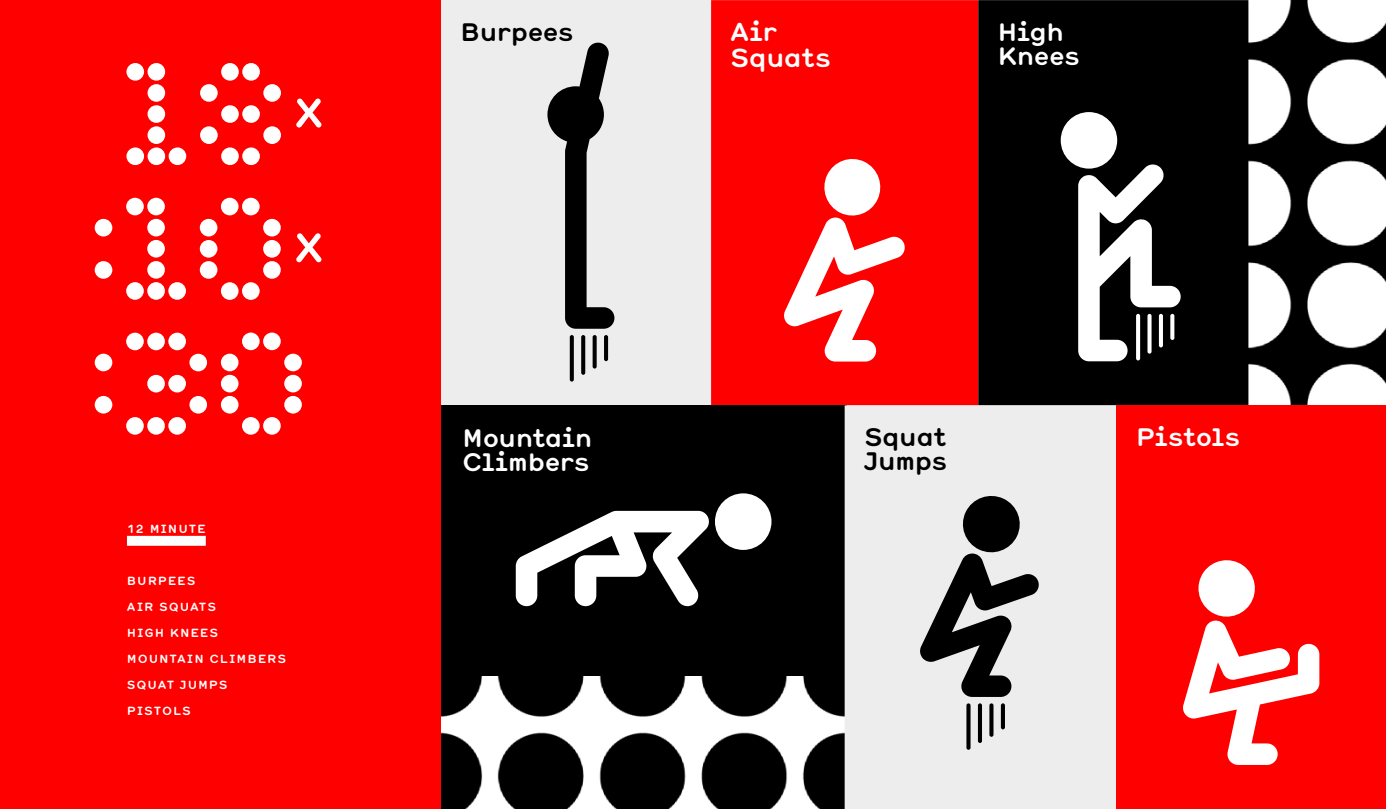
<style>
.page{position:relative;width:1386px;height:809px;background:#fff}
.page>*{position:absolute;margin:0;border:0;box-sizing:border-box;transform-origin:0 0}
.t1{font:700 25.2px/25.2px "Hermes";letter-spacing:-.025em;color:#fff}
.t2{font:700 24.5px/24.5px "Hermes";letter-spacing:-.03em;color:#fff}
.t3{font:700 24.5px/24.5px "Hermes";letter-spacing:-.025em;color:#000}
.t4{font:700 11.55px "Hermes";letter-spacing:.075em;color:#fff}
</style>
<div class="page">
<div style="left:0;top:0;width:441px;height:808px;background:#f00"></div>
<div style="left:127px;top:536px;width:79px;height:9px;background:#fff"></div>
<svg style="left:296px;top:233px;width:25px;height:29px"></svg>
<div style="left:242px;top:63px;width:18px;height:18px;background:#fff;border-radius:50%"></div>
<div style="left:221px;top:63px;width:18px;height:18px;background:#fff;border-radius:50%"></div>
<div style="left:263px;top:84px;width:18px;height:18px;background:#fff;border-radius:50%"></div>
<div style="left:242px;top:105px;width:18px;height:18px;background:#fff;border-radius:50%"></div>
<div style="left:221px;top:105px;width:18px;height:18px;background:#fff;border-radius:50%"></div>
<div style="left:221px;top:147px;width:18px;height:18px;background:#fff;border-radius:50%"></div>
<div style="left:200px;top:126px;width:18px;height:18px;background:#fff;border-radius:50%"></div>
<div style="left:200px;top:84px;width:18px;height:18px;background:#fff;border-radius:50%"></div>
<div style="left:242px;top:147px;width:18px;height:18px;background:#fff;border-radius:50%"></div>
<div style="left:263px;top:126px;width:18px;height:18px;background:#fff;border-radius:50%"></div>
<svg style="left:296px;top:99px;width:25px;height:28px"></svg>
<div style="left:148px;top:105px;width:17px;height:18px;background:#fff;border-radius:50%"></div>
<div style="left:148px;top:84px;width:17px;height:18px;background:#fff;border-radius:50%"></div>
<div style="left:148px;top:63px;width:17px;height:18px;background:#fff;border-radius:50%"></div>
<div style="left:148px;top:126px;width:17px;height:18px;background:#fff;border-radius:50%"></div>
<div style="left:126px;top:63px;width:18px;height:18px;background:#fff;border-radius:50%"></div>
<div style="left:126px;top:147px;width:18px;height:18px;background:#fff;border-radius:50%"></div>
<div style="left:148px;top:147px;width:17px;height:18px;background:#fff;border-radius:50%"></div>
<div style="left:169px;top:147px;width:17px;height:18px;background:#fff;border-radius:50%"></div>
<div style="left:147px;top:240px;width:18px;height:17px;background:#fff;border-radius:50%"></div>
<div style="left:147px;top:219px;width:18px;height:17px;background:#fff;border-radius:50%"></div>
<div style="left:147px;top:198px;width:18px;height:17px;background:#fff;border-radius:50%"></div>
<div style="left:147px;top:261px;width:18px;height:18px;background:#fff;border-radius:50%"></div>
<div style="left:126px;top:198px;width:18px;height:17px;background:#fff;border-radius:50%"></div>
<div style="left:126px;top:282px;width:18px;height:18px;background:#fff;border-radius:50%"></div>
<div style="left:147px;top:282px;width:18px;height:18px;background:#fff;border-radius:50%"></div>
<div style="left:168px;top:282px;width:18px;height:18px;background:#fff;border-radius:50%"></div>
<div style="left:242px;top:198px;width:18px;height:17px;background:#fff;border-radius:50%"></div>
<div style="left:221px;top:198px;width:18px;height:17px;background:#fff;border-radius:50%"></div>
<div style="left:263px;top:219px;width:18px;height:17px;background:#fff;border-radius:50%"></div>
<div style="left:221px;top:282px;width:18px;height:18px;background:#fff;border-radius:50%"></div>
<div style="left:200px;top:240px;width:17px;height:17px;background:#fff;border-radius:50%"></div>
<div style="left:200px;top:261px;width:17px;height:18px;background:#fff;border-radius:50%"></div>
<div style="left:200px;top:219px;width:17px;height:17px;background:#fff;border-radius:50%"></div>
<div style="left:242px;top:282px;width:18px;height:18px;background:#fff;border-radius:50%"></div>
<div style="left:263px;top:240px;width:18px;height:17px;background:#fff;border-radius:50%"></div>
<div style="left:263px;top:261px;width:18px;height:18px;background:#fff;border-radius:50%"></div>
<div style="left:95px;top:219px;width:17px;height:17px;background:#fff;border-radius:50%"></div>
<div style="left:95px;top:261px;width:17px;height:18px;background:#fff;border-radius:50%"></div>
<div style="left:168px;top:332px;width:18px;height:18px;background:#fff;border-radius:50%"></div>
<div style="left:147px;top:332px;width:18px;height:18px;background:#fff;border-radius:50%"></div>
<div style="left:189px;top:354px;width:18px;height:17px;background:#fff;border-radius:50%"></div>
<div style="left:168px;top:375px;width:18px;height:17px;background:#fff;border-radius:50%"></div>
<div style="left:147px;top:375px;width:18px;height:17px;background:#fff;border-radius:50%"></div>
<div style="left:147px;top:417px;width:18px;height:17px;background:#fff;border-radius:50%"></div>
<div style="left:168px;top:417px;width:18px;height:17px;background:#fff;border-radius:50%"></div>
<div style="left:189px;top:396px;width:18px;height:17px;background:#fff;border-radius:50%"></div>
<div style="left:126px;top:417px;width:18px;height:17px;background:#fff;border-radius:50%"></div>
<div style="left:126px;top:332px;width:18px;height:18px;background:#fff;border-radius:50%"></div>
<div style="left:95px;top:353px;width:17px;height:18px;background:#fff;border-radius:50%"></div>
<div style="left:95px;top:396px;width:17px;height:17px;background:#fff;border-radius:50%"></div>
<div style="left:263px;top:332px;width:18px;height:18px;background:#fff;border-radius:50%"></div>
<div style="left:242px;top:332px;width:18px;height:18px;background:#fff;border-radius:50%"></div>
<div style="left:284px;top:353px;width:18px;height:18px;background:#fff;border-radius:50%"></div>
<div style="left:242px;top:417px;width:18px;height:17px;background:#fff;border-radius:50%"></div>
<div style="left:221px;top:375px;width:18px;height:17px;background:#fff;border-radius:50%"></div>
<div style="left:221px;top:396px;width:18px;height:17px;background:#fff;border-radius:50%"></div>
<div style="left:221px;top:353px;width:18px;height:18px;background:#fff;border-radius:50%"></div>
<div style="left:263px;top:417px;width:18px;height:17px;background:#fff;border-radius:50%"></div>
<div style="left:284px;top:375px;width:18px;height:17px;background:#fff;border-radius:50%"></div>
<div style="left:284px;top:396px;width:18px;height:17px;background:#fff;border-radius:50%"></div>
<img style="left:1248px;top:0;width:138px;height:405px">
<img style="left:441px;top:676px;width:404px;height:132px">
<div style="left:441px;top:0;width:270px;height:405px;background:#ededee"></div>
<svg style="left:547px;top:42px;width:67px;height:287px"></svg>
<svg style="left:570px;top:335px;width:4px;height:46px"></svg>
<svg style="left:581px;top:335px;width:4px;height:40px"></svg>
<svg style="left:593px;top:335px;width:4px;height:33px"></svg>
<hr style="left:604px;top:335px;width:4px;height:26px;background:#000;border-radius:2px">
<div style="left:711px;top:0;width:267px;height:405px;background:#f00"></div>
<svg style="left:784px;top:159px;width:121px;height:202px"></svg>
<div style="left:978px;top:0;width:270px;height:405px;background:#000"></div>
<div style="left:1061px;top:112px;width:56px;height:57px;background:#fff;border-radius:50%"></div>
<svg style="left:1078px;top:163px;width:103px;height:198px"></svg>
<svg style="left:1136px;top:314px;width:4px;height:46px"></svg>
<svg style="left:1148px;top:314px;width:4px;height:39px"></svg>
<hr style="left:1159px;top:314px;width:4px;height:33px;background:#fff;border-radius:2px">
<svg style="left:1170px;top:314px;width:4px;height:26px"></svg>
<div style="left:441px;top:405px;width:405px;height:271px;background:#000"></div>
<div style="left:715px;top:493px;width:57px;height:57px;background:#fff;border-radius:50%"></div>
<svg style="left:516px;top:511px;width:193px;height:95px"></svg>
<div style="left:845px;top:405px;width:271px;height:403px;background:#ededee"></div>
<svg style="left:920px;top:496px;width:119px;height:201px"></svg>
<div style="left:966px;top:703px;width:5px;height:46px;background:#000;border-radius:2px"></div>
<hr style="left:978px;top:703px;width:4px;height:40px;background:#000;border-radius:2px">
<svg style="left:989px;top:703px;width:4px;height:33px"></svg>
<hr style="left:1001px;top:703px;width:4px;height:26px;background:#000;border-radius:2px">
<div style="left:1116px;top:405px;width:270px;height:403px;background:#f00"></div>
<svg style="left:1183px;top:560px;width:136px;height:204px"></svg>
<p class="t4" style="left:127px;top:521px;width:80px">12 MINUTE</p>
<p class="t4" style="left:127px;top:573px;width:70px">BURPEES</p>
<p class="t4" style="left:127px;top:599px;width:91px">AIR SQUATS</p>
<p class="t4" style="left:127px;top:625px;width:93px">HIGH KNEES</p>
<p class="t4" style="left:127px;top:651px;width:161px">MOUNTAIN CLIMBERS</p>
<p class="t4" style="left:127px;top:677px;width:102px">SQUAT JUMPS</p>
<p class="t4" style="left:127px;top:703px;width:66px">PISTOLS</p>
<h2 class="t3" style="left:460px;top:18px;width:115px">Burpees</h2>
<h1 class="t1" style="left:730px;top:18px;width:103px">Air<br>Squats</h1>
<h2 class="t2" style="left:998px;top:18px;width:84px">High<br>Knees</h2>
<h2 class="t2" style="left:462px;top:424px;width:132px">Mountain<br>Climbers</h2>
<h2 class="t3" style="left:864px;top:423px;width:85px">Squat<br>Jumps</h2>
<h2 class="t2" style="left:1136px;top:423px;width:106px">Pistols</h2>
</div>
